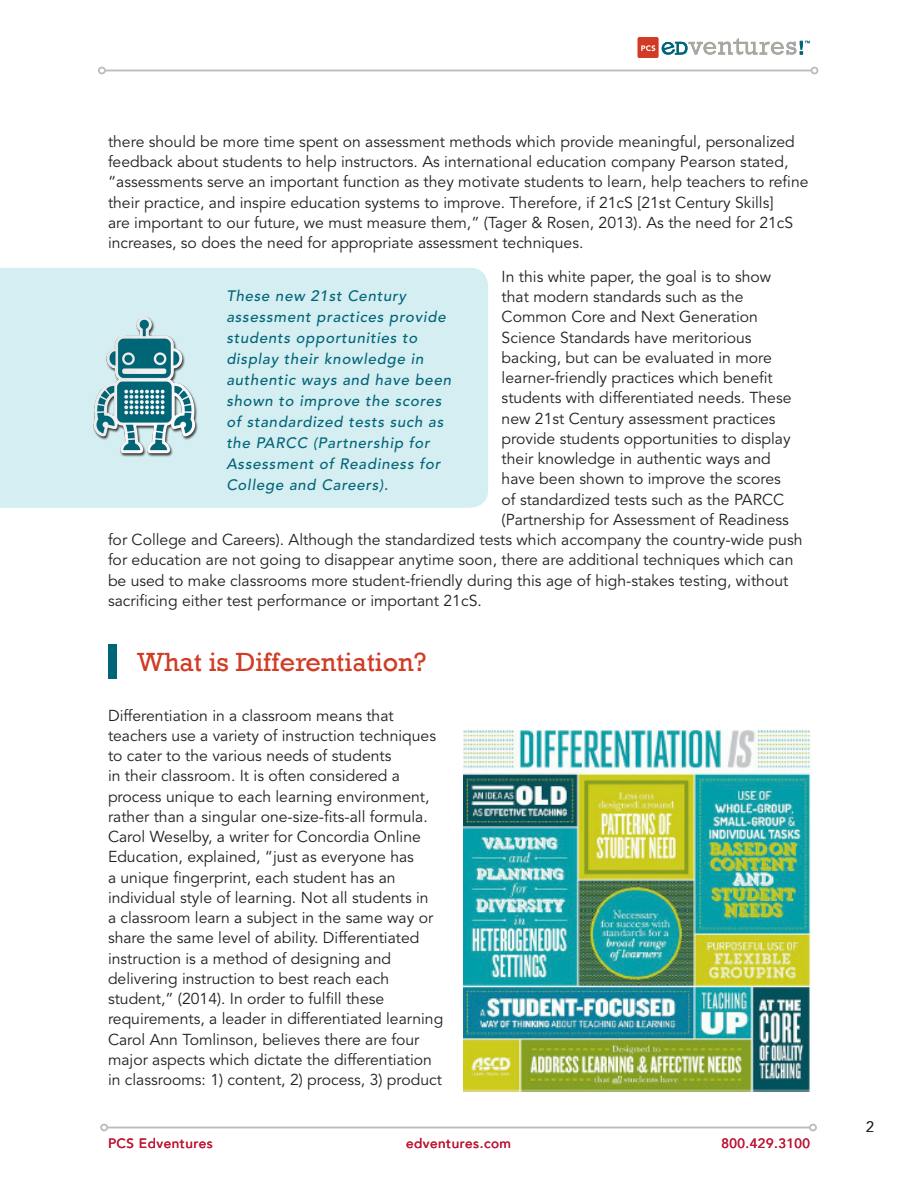
<style>
.page{position:relative;width:918px;height:1188px;background:#fff}
.page>*{position:absolute;margin:0;border:0;box-sizing:border-box;transform-origin:0 0}
.Section_Headers{font:27px "Rockwell";color:#d13c25}
.Body_Text{font:15.75px/20.2px "Avenir LT Std";color:#231f20}
.Pull_Quotes{font:italic 500 15px/21px "Avenir LT Std";letter-spacing:.05em;color:#016579}
.t1{font:300 15px "Avenir LT Std";color:#231f20}
.t2{font:500 13.5px "Avenir";letter-spacing:.04em;color:#c01a38}
</style>
<div class="page">
<div style="left:638px;top:37px;width:20px;height:21px;background:#d13a25;border-radius:2px"></div>
<svg style="left:641px;top:45px;width:14px;height:6px"></svg>
<svg style="left:661px;top:38px;width:149px;height:17px"></svg>
<hr style="left:105px;top:70px;width:707px;height:1px;background:#bcbdc0">
<div style="left:98px;top:67px;width:8px;height:7px;border:2px solid #bcbdc0;border-radius:50%"></div>
<div style="left:811px;top:67px;width:7px;height:7px;border:2px solid #bcbdc0;border-radius:50%"></div>
<hr style="left:107px;top:1127px;width:703px;height:1px;background:#bcbdc0">
<div style="left:100px;top:1124px;width:8px;height:7px;border:2px solid #bcbdc0;border-radius:50%"></div>
<div style="left:809px;top:1124px;width:8px;height:7px;border:2px solid #bcbdc0;border-radius:50%"></div>
<div style="left:0;top:268px;width:488px;height:240px;background:#d5eef1"></div>
<img style="left:81px;top:310px;width:126px;height:156px">
<div style="left:108px;top:644px;width:9px;height:35px;background:#016579"></div>
<img style="left:463px;top:730px;width:349px;height:362px">
<p class="Body_Text" style="left:108px;top:132px;width:702px">there should be more time spent on assessment methods which provide meaningful, personalized feedback about students to help instructors. As international education company Pearson stated, “assessments serve an important function as they motivate students to learn, help teachers to refine their practice, and inspire education systems to improve. Therefore, if 21cS [21st Century Skills]<br>are important to our future, we must measure them,” (Tager &amp; Rosen, 2013). As the need for 21cS increases, so does the need for appropriate assessment techniques.</p>
<p class="Body_Text" style="left:502px;top:267px;width:271px">In this white paper, the goal is to show</p>
<p class="Body_Text" style="left:502px;top:287px;width:244px">that modern standards such as the</p>
<p class="Body_Text" style="left:502px;top:307px;width:258px">Common Core and Next Generation</p>
<p class="Body_Text" style="left:502px;top:328px;width:251px">Science Standards have meritorious</p>
<p class="Body_Text" style="left:502px;top:348px;width:272px">backing, but can be evaluated in more</p>
<p class="Body_Text" style="left:502px;top:368px;width:273px">learner-friendly practices which benefit</p>
<p class="Body_Text" style="left:502px;top:388px;width:291px">students with differentiated needs. These</p>
<p class="Body_Text" style="left:502px;top:409px;width:275px">new 21st Century assessment practices</p>
<p class="Body_Text" style="left:502px;top:429px;width:290px">provide students opportunities to display</p>
<p class="Body_Text" style="left:502px;top:449px;width:271px">their knowledge in authentic ways and</p>
<p class="Body_Text" style="left:502px;top:469px;width:281px">have been shown to improve the scores</p>
<p class="Body_Text" style="left:502px;top:490px;width:284px">of standardized tests such as the PARCC</p>
<p class="Body_Text" style="left:502px;top:510px;width:289px">(Partnership for Assessment of Readiness</p>
<p class="Body_Text" style="left:108px;top:530px;width:696px">for College and Careers). Although the standardized tests which accompany the country-wide push</p>
<p class="Body_Text" style="left:108px;top:550px;width:687px">for education are not going to disappear anytime soon, there are additional techniques which can</p>
<p class="Body_Text" style="left:108px;top:571px;width:682px">be used to make classrooms more student-friendly during this age of high-stakes testing, without</p>
<p class="Body_Text" style="left:108px;top:591px;width:375px">sacrificing either test performance or important 21cS.</p>
<p class="Pull_Quotes" style="left:226px;top:285px;width:226px">These new 21st Century assessment practices provide students opportunities to display their knowledge in authentic ways and have been shown to improve the scores of standardized tests such as the PARCC (Partnership for<br>Assessment of Readiness for<br>College and Careers).</p>
<p class="Section_Headers" style="left:137px;top:646px;width:291px">What is Differentiation?</p>
<p class="Body_Text" style="left:108px;top:706px;width:337px">Differentiation in a classroom means that teachers use a variety of instruction techniques to cater to the various needs of students<br>in their classroom. It is often considered a process unique to each learning environment, rather than a singular one-size-fits-all formula.<br>Carol Weselby, a writer for Concordia Online Education, explained, “just as everyone has<br>a unique fingerprint, each student has an individual style of learning. Not all students in<br>a classroom learn a subject in the same way or share the same level of ability. Differentiated instruction is a method of designing and delivering instruction to best reach each student,” (2014). In order to fulfill these requirements, a leader in differentiated learning Carol Ann Tomlinson, believes there are four major aspects which dictate the differentiation in classrooms: 1) content, 2) process, 3) product</p>
<p class="t2" style="left:108px;top:1131px;width:106px">PCS Edventures</p>
<p class="t2" style="left:406px;top:1131px;width:107px">edventures.com</p>
<p class="t2" style="left:721px;top:1131px;width:90px">800.429.3100</p>
<p class="t1" style="left:866px;top:1118px;width:9px">2</p>
</div>
